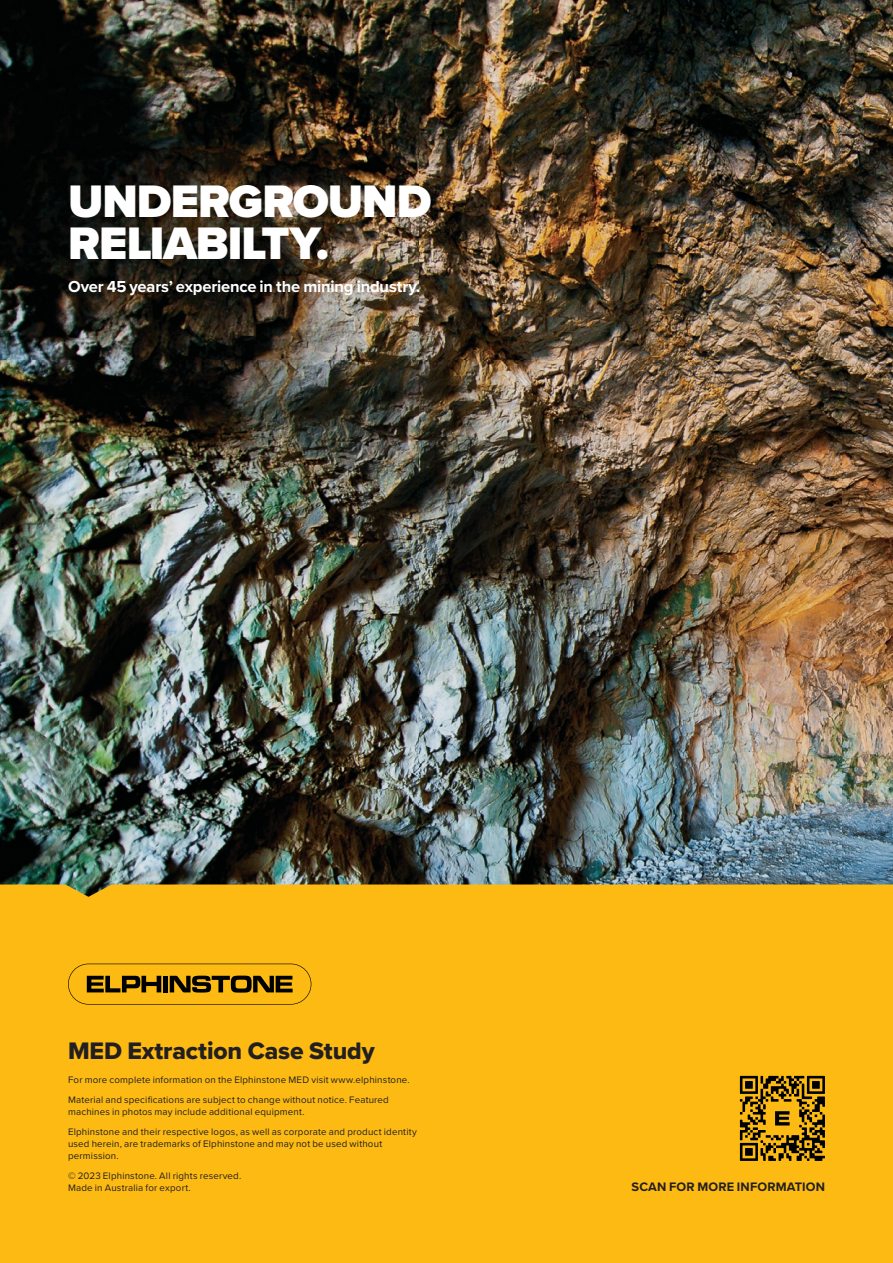
<style>
.page{position:relative;width:893px;height:1263px;background:#fff}
.page>*{position:absolute;margin:0;border:0;box-sizing:border-box;transform-origin:0 0}
.t1{font:900 47.25px/42px "Proxima Nova";letter-spacing:-.02em;color:#fff}
.t2{font:24.75px "Proxima Nova Extrabld";letter-spacing:-.005em;color:#231f20}
.t3{font:700 16.5px "Proxima Nova";letter-spacing:-.01em;color:#fff}
.t4{font:700 12.75px "Proxima Nova";letter-spacing:.01em;color:#231f20}
.t5{font:9.75px/20.2px "Proxima Nova";letter-spacing:.02em;color:#231f20}
</style>
<div class="page">
<img style="left:0;top:0;width:893px;height:884px">
<div style="left:0;top:884px;width:893px;height:379px;background:#fcba13"></div>
<svg style="left:68px;top:964px;width:243px;height:40px;background:#c3900f"></svg>
<svg style="left:740px;top:1076px;width:85px;height:85px;background:#88650b"></svg>
<h1 class="t1" style="left:68px;top:180px;width:365px">UNDERGROUND<br>RELIABILTY.</h1>
<h3 class="t3" style="left:68px;top:275px;width:354px">Over 45 years’ experience in the mining industry.</h3>
<h2 class="t2" style="left:68px;top:1032px;width:308px">MED Extraction Case Study</h2>
<p class="t5" style="left:68px;top:1069px;width:343px">For more complete information on the Elphinstone MED visit www.elphinstone.<br>Material and specifications are subject to change without notice. Featured</p>
<p class="t5" style="left:68px;top:1101px;width:350px">machines in photos may include additional equipment.<br>Elphinstone and their respective logos, as well as corporate and product identity</p>
<p class="t5" style="left:68px;top:1137px;width:316px;line-height:11.7px">used herein, are trademarks of Elphinstone and may not be used without permission.</p>
<p class="t5" style="left:68px;top:1169px;width:175px;line-height:11.7px">© 2023 Elphinstone. All rights reserved.<br>Made in Australia for export.</p>
<h3 class="t4" style="left:632px;top:1177px;width:195px">SCAN FOR MORE INFORMATION</h3>
</div>
